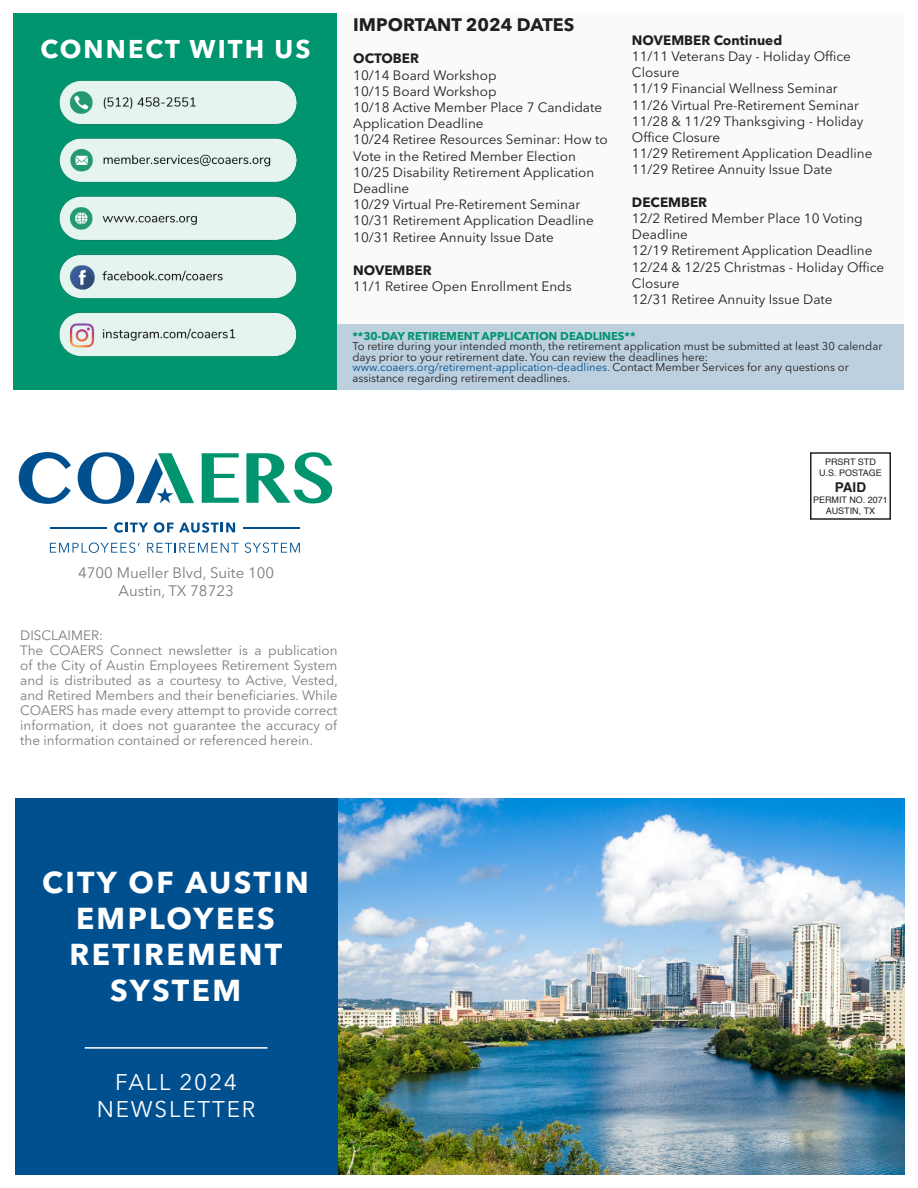
<style>
.page{position:relative;width:918px;height:1188px;background:#fff}
.page>*{position:absolute;margin:0;border:0;box-sizing:border-box;transform-origin:0 0}
.t1{font:700 30px/36px "Avenir Next LT Pro";letter-spacing:.08em;color:#fff;text-align:center}
.t2{font:700 25.5px "Avenir Next LT Pro";letter-spacing:.08em;color:#fff}
.t3{font:22.5px "Avenir Next LT Pro";letter-spacing:.08em;color:#fff}
.t4{font:700 18px "Avenir Next LT Pro";color:#231f20}
.t5{font:15px "Avenir Next LT Pro";color:#7a7c7f}
.t6{font:13.5px/16.2px "Avenir Next LT Pro";color:#231f20}
.t7{font:13.5px/15px "Avenir Next LT Pro";color:#7a7c7f;text-align:justify}
.t8{font:700 13.5px "Avenir Next LT Pro";color:#231f20}
.t9{font:700 13.5px "Helvetica";color:#231f20}
.t10{font:11.25px/10.5px "Avenir Next LT Pro";color:#231f20}
.t11{font:700 11.25px "Avenir Next LT Pro";color:#00946f}
.t12{font:9px "Helvetica";color:#231f20}
.s1{color:#005090}
</style>
<div class="page">
<img style="left:338px;top:798px;width:566px;height:376px">
<div style="left:15px;top:798px;width:323px;height:377px;background:#005090"></div>
<div style="left:14px;top:14px;width:324px;height:376px;background:#00946f"></div>
<svg style="left:114px;top:522px;width:34px;height:11px"></svg>
<svg style="left:154px;top:522px;width:81px;height:11px"></svg>
<svg style="left:50px;top:543px;width:90px;height:10px"></svg>
<svg style="left:147px;top:543px;width:92px;height:10px"></svg>
<svg style="left:245px;top:543px;width:55px;height:10px"></svg>
<hr style="left:50px;top:527px;width:56px;height:1px;background:#005090">
<hr style="left:244px;top:527px;width:56px;height:1px;background:#005090">
<svg style="left:19px;top:452px;width:52px;height:52px"></svg>
<svg style="left:202px;top:453px;width:37px;height:50px"></svg>
<svg style="left:246px;top:452px;width:86px;height:52px"></svg>
<svg style="left:78px;top:452px;width:116px;height:52px"></svg>
<hr style="left:85px;top:1047px;width:182px;height:2px;background:#fff">
<div style="left:338px;top:14px;width:566px;height:377px;background:#fafaf9"></div>
<img style="left:59px;top:53px;width:279px;height:331px">
<div style="left:338px;top:324px;width:566px;height:66px;background:#bcd0df"></div>
<div style="left:810px;top:452px;width:81px;height:68px;border:2px solid #231f20"></div>
<p class="t2" style="left:40px;top:34px;width:272px">CONNECT WITH US</p>
<p class="t4" style="left:353px;top:14px;width:223px">IMPORTANT 2024 DATES</p>
<p class="t8" style="left:353px;top:50px;width:67px">OCTOBER</p>
<p class="t6" style="left:353px;top:67px;width:145px">10/14 Board Workshop</p>
<p class="t6" style="left:353px;top:83px;width:145px">10/15 Board Workshop</p>
<p class="t6" style="left:353px;top:99px;width:250px">10/18 Active Member Place 7 Candidate<br>Application Deadline</p>
<p class="t6" style="left:353px;top:132px;width:256px">10/24 Retiree Resources Seminar: How to<br>Vote in the Retired Member Election</p>
<p class="t6" style="left:353px;top:164px;width:242px">10/25 Disability Retirement Application<br>Deadline</p>
<p class="t6" style="left:353px;top:196px;width:228px">10/29 Virtual Pre-Retirement Seminar</p>
<p class="t6" style="left:353px;top:213px;width:242px">10/31 Retirement Application Deadline</p>
<p class="t6" style="left:353px;top:229px;width:202px">10/31 Retiree Annuity Issue Date</p>
<p class="t8" style="left:353px;top:262px;width:80px">NOVEMBER</p>
<p class="t6" style="left:353px;top:279px;width:220px">11/1 Retiree Open Enrollment Ends</p>
<p class="t8" style="left:632px;top:32px;width:152px">NOVEMBER Continued</p>
<p class="t6" style="left:632px;top:48px;width:220px">11/11 Veterans Day - Holiday Office</p>
<p class="t6" style="left:632px;top:64px;width:49px">Closure</p>
<p class="t6" style="left:632px;top:81px;width:207px">11/19 Financial Wellness Seminar</p>
<p class="t6" style="left:632px;top:97px;width:228px">11/26 Virtual Pre-Retirement Seminar</p>
<p class="t6" style="left:632px;top:113px;width:233px">11/28 &amp; 11/29 Thanksgiving - Holiday</p>
<p class="t6" style="left:632px;top:129px;width:90px">Office Closure</p>
<p class="t6" style="left:632px;top:145px;width:242px">11/29 Retirement Application Deadline</p>
<p class="t6" style="left:632px;top:162px;width:202px">11/29 Retiree Annuity Issue Date</p>
<p class="t8" style="left:632px;top:194px;width:77px">DECEMBER</p>
<p class="t6" style="left:632px;top:210px;width:232px">12/2 Retired Member Place 10 Voting</p>
<p class="t6" style="left:632px;top:226px;width:58px">Deadline</p>
<p class="t6" style="left:632px;top:243px;width:242px">12/19 Retirement Application Deadline</p>
<p class="t6" style="left:632px;top:259px;width:254px">12/24 &amp; 12/25 Christmas - Holiday Office</p>
<p class="t6" style="left:632px;top:275px;width:49px">Closure</p>
<p class="t6" style="left:632px;top:291px;width:202px">12/31 Retiree Annuity Issue Date</p>
<p class="t11" style="left:352px;top:329px;width:285px">**30-DAY RETIREMENT APPLICATION DEADLINES**</p>
<p class="t10" style="left:352px;top:341px;width:532px">To retire during your intended month, the retirement application must be submitted at least 30 calendar days prior to your retirement date. You can review the deadlines here: <span class="s1">www.coaers.org/retirement-application-deadlines.</span> Contact Member Services for any questions or assistance regarding retirement deadlines.</p>
<p class="t5" style="left:78px;top:564px;width:197px">4700 Mueller Blvd, Suite 100</p>
<p class="t5" style="left:119px;top:582px;width:117px">Austin, TX 78723</p>
<p class="t7" style="left:20px;top:628px;width:84px">DISCLAIMER:</p>
<p class="t7" style="left:20px;top:643px;width:319px">The COAERS Connect newsletter is a publication of the City of Austin Employees Retirement System and is distributed as a courtesy to Active, Vested, and Retired Members and their beneficiaries. While COAERS has made every attempt to provide correct information, it does not guarantee the accuracy of the information contained or referenced herein.</p>
<p class="t12" style="left:825px;top:455px;width:52px">PRSRT STD</p>
<p class="t12" style="left:819px;top:466px;width:64px">U.S. POSTAGE</p>
<p class="t9" style="left:835px;top:479px;width:33px">PAID</p>
<p class="t12" style="left:813px;top:493px;width:76px">PERMIT NO. 2071</p>
<p class="t12" style="left:826px;top:504px;width:51px">AUSTIN, TX</p>
<p class="t1" style="left:42px;top:864px;width:268px">CITY OF AUSTIN<br>EMPLOYEES<br>RETIREMENT<br>SYSTEM</p>
<p class="t3" style="left:115px;top:1069px;width:123px">FALL 2024</p>
<p class="t3" style="left:97px;top:1096px;width:160px">NEWSLETTER</p>
</div>
